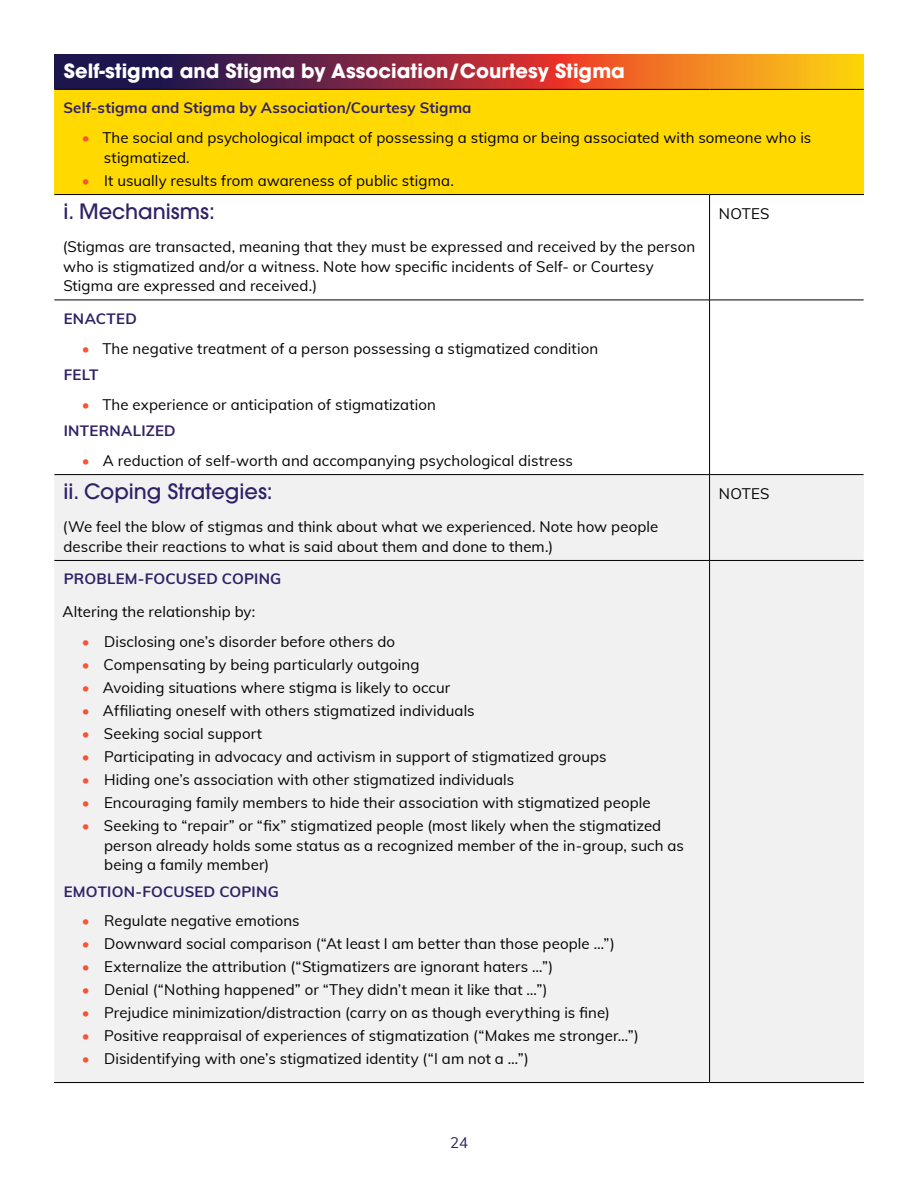
<style>
.page{position:relative;width:918px;height:1188px;background:#fff}
.page>*{position:absolute;margin:0;border:0;box-sizing:border-box;transform-origin:0 0}
.t1{font:500 21px "ITC Avant Garde Pro";color:#302166}
.h1_table_white{font:700 19.5px "ITC Avant Garde Pro";color:#fff}
.t2{font:15px/19.5px "Muli";letter-spacing:.005em;color:#000}
.t3{font:700 15px "Muli";letter-spacing:.01em;color:#302166}
.t4{font:15px "Muli";color:#302166}
.s1{font-weight:700;color:#f55438}
</style>
<div class="page">
<svg style="left:54px;top:54px;width:810px;height:35px;background:#9c4835"></svg>
<div style="left:54px;top:89px;width:810px;height:106px;background:#ffd900"></div>
<div style="left:54px;top:475px;width:810px;height:607px;background:#f1f1f2"></div>
<hr style="left:709px;top:195px;width:1px;height:105px;background:#000">
<hr style="left:54px;top:300px;width:656px;height:1px;background:#000">
<hr style="left:710px;top:300px;width:154px;height:1px;background:#000">
<hr style="left:709px;top:300px;width:1px;height:174px;background:#000">
<hr style="left:54px;top:474px;width:656px;height:1px;background:#000">
<hr style="left:710px;top:474px;width:154px;height:1px;background:#000">
<hr style="left:709px;top:475px;width:1px;height:85px;background:#000">
<hr style="left:54px;top:560px;width:656px;height:1px;background:#000">
<hr style="left:710px;top:560px;width:154px;height:1px;background:#000">
<hr style="left:709px;top:561px;width:1px;height:521px;background:#000">
<hr style="left:54px;top:1082px;width:656px;height:1px;background:#000">
<hr style="left:710px;top:1082px;width:154px;height:1px;background:#000">
<hr style="left:54px;top:89px;width:656px;height:1px;background:#000">
<hr style="left:710px;top:89px;width:154px;height:1px;background:#000">
<hr style="left:54px;top:194px;width:656px;height:1px;background:#000">
<hr style="left:710px;top:194px;width:154px;height:1px;background:#000">
<p class="h1_table_white" style="left:64px;top:57px;width:563px">Self-stigma and Stigma by Association/Courtesy Stigma</p>
<p class="t3" style="left:63px;top:97px;width:410px">Self-stigma and Stigma by Association/Courtesy Stigma</p>
<p class="t2" style="left:104px;top:127px;width:709px;text-indent:-22px"><span class="s1">•</span> The social and psychological impact of possessing a stigma or being associated with someone who is stigmatized.</p>
<p class="t2" style="left:82px;top:170px;width:374px"><span class="s1">•</span> It usually results from awareness of public stigma.</p>
<p class="t1" style="left:64px;top:198px;width:153px">i. Mechanisms:</p>
<p class="t2" style="left:63px;top:236px;width:634px">(Stigmas are transacted, meaning that they must be expressed and received by the person who is stigmatized and/or a witness. Note how specific incidents of Self- or Courtesy<br>Stigma are expressed and received.)</p>
<p class="t2" style="left:719px;top:203px;width:52px">NOTES</p>
<p class="t3" style="left:64px;top:308px;width:75px">ENACTED</p>
<p class="t2" style="left:82px;top:338px;width:518px"><span class="s1">•</span> The negative treatment of a person possessing a stigmatized condition</p>
<p class="t3" style="left:64px;top:364px;width:36px">FELT</p>
<p class="t2" style="left:82px;top:394px;width:356px"><span class="s1">•</span> The experience or anticipation of stigmatization</p>
<p class="t3" style="left:64px;top:420px;width:114px">INTERNALIZED</p>
<p class="t2" style="left:82px;top:450px;width:493px"><span class="s1">•</span> A reduction of self-worth and accompanying psychological distress</p>
<p class="t1" style="left:64px;top:478px;width:211px">ii. Coping Strategies:</p>
<p class="t2" style="left:63px;top:516px;width:597px">(We feel the blow of stigmas and think about what we experienced. Note how people describe their reactions to what is said about them and done to them.)</p>
<p class="t3" style="left:64px;top:568px;width:219px">PROBLEM-FOCUSED COPING</p>
<p class="t2" style="left:62px;top:602px;width:194px">Altering the relationship by:</p>
<p class="t2" style="left:82px;top:631px;width:315px"><span class="s1">•</span> Disclosing one’s disorder before others do</p>
<p class="t2" style="left:82px;top:654px;width:339px"><span class="s1">•</span> Compensating by being particularly outgoing</p>
<p class="t2" style="left:82px;top:677px;width:370px"><span class="s1">•</span> Avoiding situations where stigma is likely to occur</p>
<p class="t2" style="left:82px;top:700px;width:395px"><span class="s1">•</span> Affiliating oneself with others stigmatized individuals</p>
<p class="t2" style="left:82px;top:723px;width:182px"><span class="s1">•</span> Seeking social support</p>
<p class="t2" style="left:82px;top:746px;width:526px"><span class="s1">•</span> Participating in advocacy and activism in support of stigmatized groups</p>
<p class="t2" style="left:82px;top:769px;width:434px"><span class="s1">•</span> Hiding one’s association with other stigmatized individuals</p>
<p class="t2" style="left:82px;top:792px;width:570px"><span class="s1">•</span> Encouraging family members to hide their association with stigmatized people</p>
<p class="t2" style="left:104px;top:815px;width:581px;text-indent:-22px"><span class="s1">•</span> Seeking to “repair” or “fix” stigmatized people (most likely when the stigmatized person already holds some status as a recognized member of the in-group, such as being a family member)</p>
<p class="t3" style="left:64px;top:880px;width:217px">EMOTION-FOCUSED COPING</p>
<p class="t2" style="left:82px;top:910px;width:219px"><span class="s1">•</span> Regulate negative emotions</p>
<p class="t2" style="left:82px;top:933px;width:535px"><span class="s1">•</span> Downward social comparison (“At least I am better than those people …”)</p>
<p class="t2" style="left:82px;top:956px;width:473px"><span class="s1">•</span> Externalize the attribution (“Stigmatizers are ignorant haters …”)</p>
<p class="t2" style="left:82px;top:979px;width:467px"><span class="s1">•</span> Denial (“Nothing happened” or “They didn’t mean it like that …”)</p>
<p class="t2" style="left:82px;top:1002px;width:530px"><span class="s1">•</span> Prejudice minimization/distraction (carry on as though everything is fine)</p>
<p class="t2" style="left:82px;top:1025px;width:559px"><span class="s1">•</span> Positive reappraisal of experiences of stigmatization (“Makes me stronger…”)</p>
<p class="t2" style="left:82px;top:1048px;width:449px"><span class="s1">•</span> Disidentifying with one’s stigmatized identity (“I am not a …”)</p>
<p class="t4" style="left:450px;top:1132px;width:19px">24</p>
<p class="t2" style="left:719px;top:483px;width:52px">NOTES</p>
</div>
